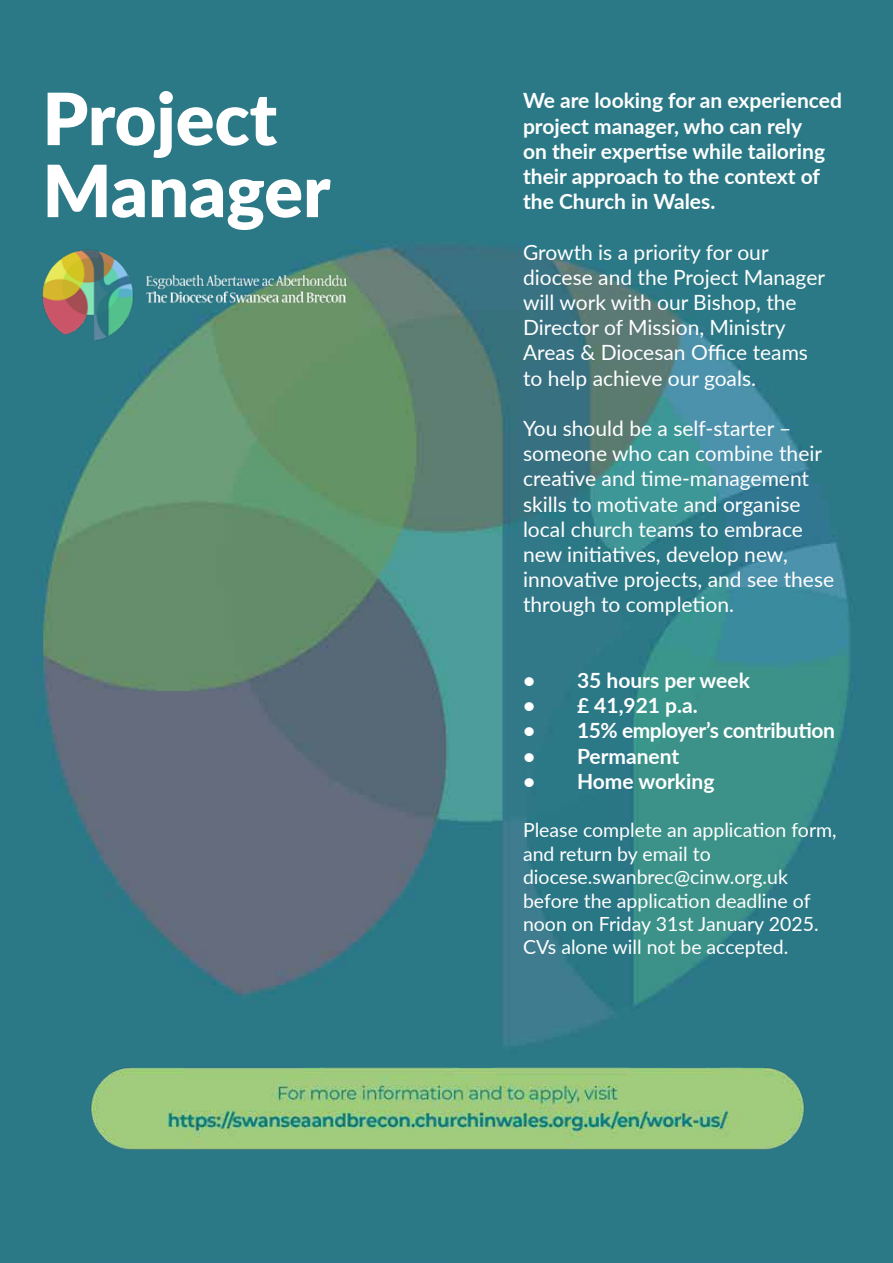
<style>
.page{position:relative;width:893px;height:1263px;background:#fff}
.page>*{position:absolute;margin:0;border:0;box-sizing:border-box;transform-origin:0 0}
.t1{font:900 72px/72px "Lato";color:#fff}
.t2{font:21px/25.2px "Lato";color:#fff}
.t3{font:700 21px/25.2px "Lato";color:#fff}
.t4{font:700 21px "Lato";letter-spacing:-.02em;color:#fff}
.t5{font:19.5px/23.4px "Lato";color:#fff}
</style>
<div class="page">
<img style="left:0;top:0;width:893px;height:1263px">
<img style="left:26px;top:240px;width:345px;height:110px">
<img style="left:82px;top:1060px;width:729px;height:94px">
<h1 class="t1" style="left:43px;top:80px;width:289px">Project<br>Manager</h1>
<p class="t3" style="left:523px;top:87px;width:320px">We are looking for an experienced project manager, who can rely<br>on their expertise while tailoring their approach to the context of the Church in Wales.</p>
<p class="t2" style="left:523px;top:238px;width:304px">Growth is a priority for our diocese and the Project Manager will work with our Bishop, the<br>Director of Mission, Ministry<br>Areas &amp; Diocesan Office teams to help achieve our goals.</p>
<p class="t2" style="left:523px;top:415px;width:313px">You should be a self-starter – someone who can combine their creative and time-management skills to motivate and organise local church teams to embrace new initiatives, develop new, innovative projects, and see these through to completion.</p>
<p class="t3" style="left:523px;top:667px;width:228px">• 35 hours per week</p>
<p class="t3" style="left:523px;top:692px;width:176px">• £ 41,921 p.a.</p>
<p class="t4" style="left:523px;top:715px;width:313px">• 15% employer’s contribution</p>
<p class="t3" style="left:523px;top:742px;width:158px">• Permanent</p>
<p class="t3" style="left:523px;top:768px;width:193px">• Home working</p>
<p class="t5" style="left:523px;top:818px;width:315px">Please complete an application form, and return by email to diocese.swanbrec@cinw.org.uk before the application deadline of noon on Friday 31st January 2025.<br>CVs alone will not be accepted.</p>
</div>
